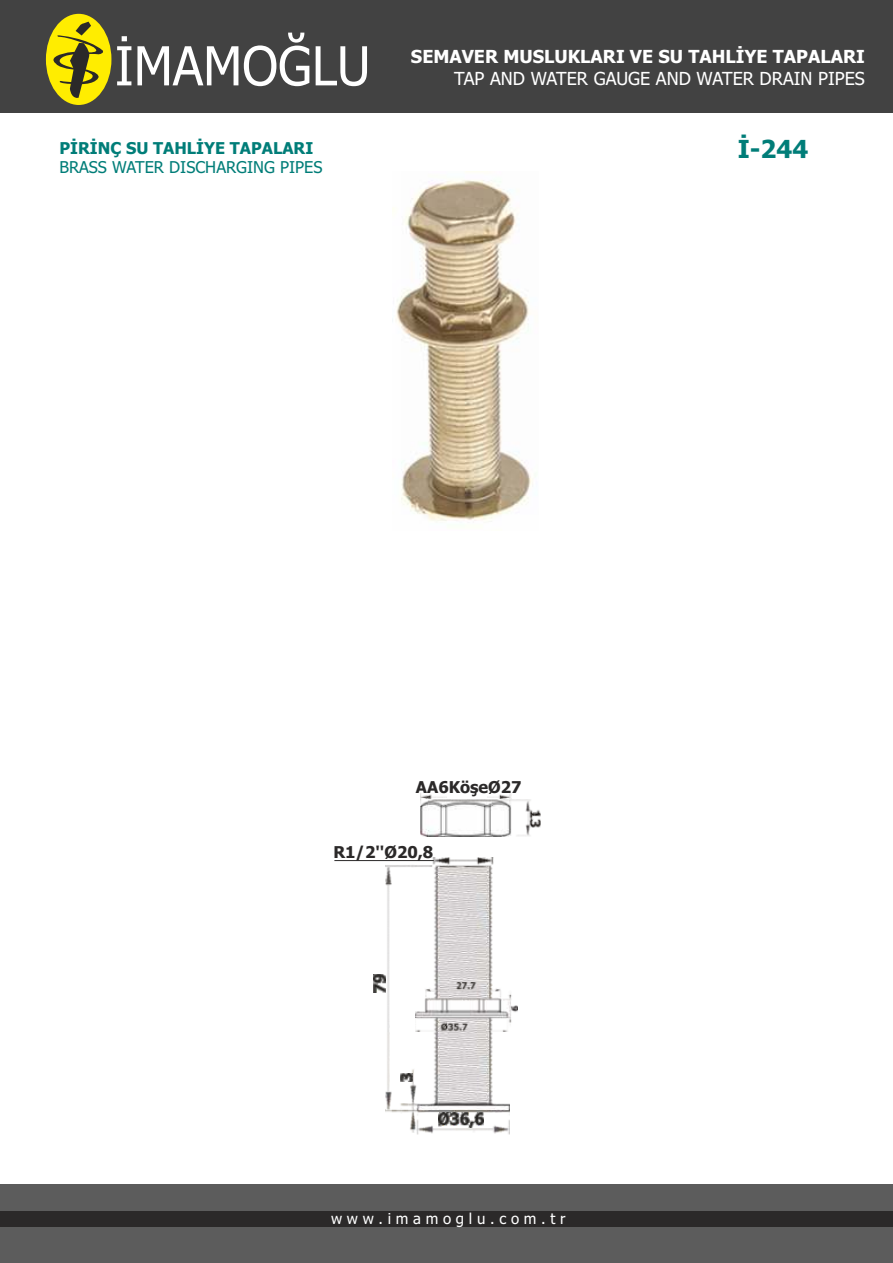
<style>
.page{position:relative;width:893px;height:1263px;background:#fff}
.page>*{position:absolute;margin:0;border:0;box-sizing:border-box;transform-origin:0 0}
.t1{font:53.85px "Tahoma";color:#fff;scale:.94 1}
.t2{font:700 24.9px "Tahoma";color:#007d78}
.t3{font:700 18px "Tahoma";color:#fff}
.t4{font:18px "Tahoma";color:#fff}
.t5{font:16.35px "Tahoma";color:#007d78}
.t6{font:700 16.35px "Tahoma";color:#007d78}
.t7{font:700 16.35px "Tahoma";color:#2b2929}
.t8{font:15px "Tahoma";color:#fff}
</style>
<div class="page">
<div style="left:0;top:0;width:893px;height:113px;background:#424242"></div>
<div style="left:0;top:1184px;width:893px;height:79px;background:#5c5c5c"></div>
<div style="left:0;top:1212px;width:893px;height:15px;background:#2b2929"></div>
<div style="left:46px;top:14px;width:65px;height:91px;background:#ffed00;border-radius:50%"></div>
<svg style="left:49px;top:22px;width:56px;height:78px"></svg>
<img style="left:393px;top:171px;width:140px;height:350px">
<img style="left:386px;top:857px;width:123px;height:277px">
<img style="left:416px;top:983px;width:101px;height:48px">
<img style="left:421px;top:793px;width:120px;height:43px">
<img style="left:374px;top:974px;width:12px;height:18px">
<svg style="left:401px;top:1073px;width:12px;height:9px"></svg>
<img style="left:438px;top:1112px;width:45px;height:15px">
<hr style="left:334px;top:860px;width:100px;height:1px;background:#2b2929">
<div style="left:447px;top:783px;width:40px;height:15px;background:#fff"></div>
<h1 class="t1" style="left:115px;top:44px;width:273px">İMAMOĞLU</h1>
<p class="t6" style="left:59px;top:141px;width:255px">PİRİNÇ SU TAHLİYE TAPALARI</p>
<p class="t5" style="left:59px;top:161px;width:265px">BRASS WATER DISCHARGING PIPES</p>
<p class="t3" style="left:411px;top:49px;width:455px">SEMAVER MUSLUKLARI VE SU TAHLİYE TAPALARI</p>
<p class="t4" style="left:454px;top:71px;width:412px">TAP AND WATER GAUGE AND WATER DRAIN PIPES</p>
<h2 class="t2" style="left:738px;top:139px;width:72px">İ-244</h2>
<p class="t7" style="left:416px;top:780px;width:107px">AA6KöşeØ27</p>
<p class="t7" style="left:333px;top:846px;width:101px">R1/2''Ø20,8</p>
<p class="t8" style="left:331px;top:1212px;width:236px">w w w . i m a m o g l u . c o m . t r</p>
</div>
